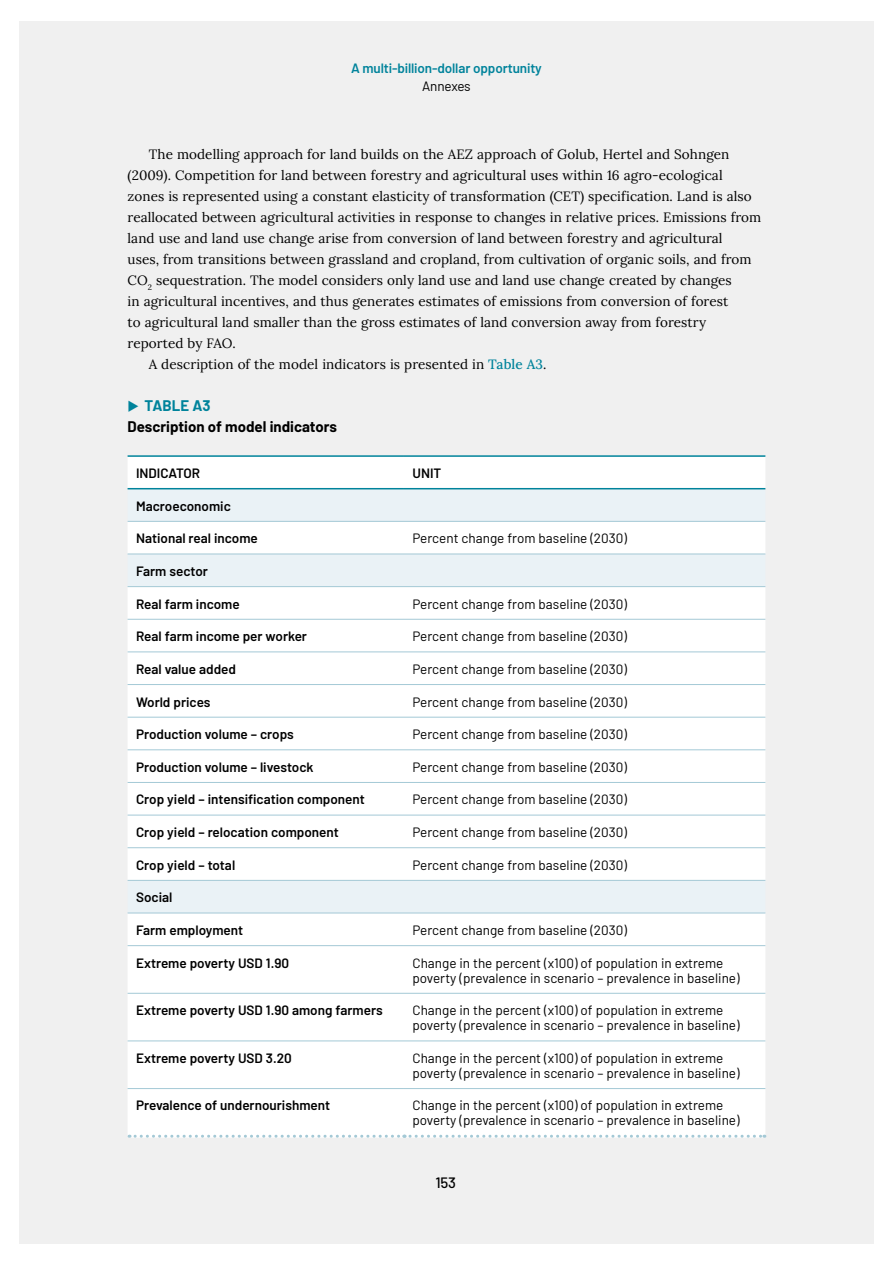
<style>
.page{position:relative;width:893px;height:1263px;background:#fff}
.page>*{position:absolute;margin:0;border:0;box-sizing:border-box;transform-origin:0 0}
.t1{font:700 15px "Barlow";color:#000}
.t2{font:700 15px "Barlow";color:#00839b}
.t3{font:500 15px "Barlow";color:#000}
.t4{font:13.5px "Lora";letter-spacing:.005em;color:#000}
.t5{font:13.5px/15px "Barlow";color:#000}
.t6{font:600 13.5px "Barlow";color:#000}
.t7{font:600 13.5px "Barlow";letter-spacing:-.01em;color:#00839b}
.t8{font:13.5px "Barlow";letter-spacing:-.02em;color:#000}
.s1{font-weight:500;color:#00839b}
</style>
<div class="page">
<div style="left:19px;top:21px;width:855px;height:1223px;background:#f0f0f0"></div>
<div style="left:128px;top:457px;width:637px;height:679px;background:#fff"></div>
<svg style="left:128px;top:489px;width:637px;height:424px;fill:#fff"></svg>
<hr style="left:128px;top:455px;width:276px;height:2px;background:#00839b">
<hr style="left:128px;top:488px;width:276px;height:1px;background:#00839b">
<hr style="left:128px;top:521px;width:276px;height:1px;background:#a4c9d6">
<hr style="left:404px;top:521px;width:361px;height:1px;background:#a4c9d6">
<hr style="left:128px;top:554px;width:276px;height:1px;background:#a4c9d6">
<hr style="left:404px;top:554px;width:361px;height:1px;background:#a4c9d6">
<hr style="left:128px;top:586px;width:276px;height:1px;background:#a4c9d6">
<hr style="left:404px;top:586px;width:361px;height:1px;background:#a4c9d6">
<hr style="left:128px;top:619px;width:276px;height:1px;background:#a4c9d6">
<hr style="left:404px;top:619px;width:361px;height:1px;background:#a4c9d6">
<hr style="left:128px;top:651px;width:276px;height:1px;background:#a4c9d6">
<hr style="left:404px;top:651px;width:361px;height:1px;background:#a4c9d6">
<hr style="left:128px;top:684px;width:276px;height:1px;background:#a4c9d6">
<hr style="left:404px;top:684px;width:361px;height:1px;background:#a4c9d6">
<hr style="left:128px;top:717px;width:276px;height:1px;background:#a4c9d6">
<hr style="left:404px;top:717px;width:361px;height:1px;background:#a4c9d6">
<hr style="left:128px;top:749px;width:276px;height:1px;background:#a4c9d6">
<hr style="left:404px;top:749px;width:361px;height:1px;background:#a4c9d6">
<hr style="left:128px;top:782px;width:276px;height:1px;background:#a4c9d6">
<hr style="left:404px;top:782px;width:361px;height:1px;background:#a4c9d6">
<hr style="left:128px;top:815px;width:276px;height:1px;background:#a4c9d6">
<hr style="left:404px;top:815px;width:361px;height:1px;background:#a4c9d6">
<hr style="left:128px;top:847px;width:276px;height:1px;background:#a4c9d6">
<hr style="left:404px;top:847px;width:361px;height:1px;background:#a4c9d6">
<hr style="left:128px;top:880px;width:276px;height:1px;background:#a4c9d6">
<hr style="left:404px;top:880px;width:361px;height:1px;background:#a4c9d6">
<hr style="left:128px;top:913px;width:276px;height:1px;background:#a4c9d6">
<hr style="left:404px;top:913px;width:361px;height:1px;background:#a4c9d6">
<hr style="left:128px;top:945px;width:276px;height:1px;background:#a4c9d6">
<hr style="left:404px;top:945px;width:361px;height:1px;background:#a4c9d6">
<hr style="left:128px;top:993px;width:276px;height:1px;background:#a4c9d6">
<hr style="left:404px;top:993px;width:361px;height:1px;background:#a4c9d6">
<hr style="left:128px;top:1040px;width:276px;height:1px;background:#a4c9d6">
<hr style="left:404px;top:1040px;width:361px;height:1px;background:#a4c9d6">
<hr style="left:128px;top:1088px;width:276px;height:1px;background:#a4c9d6">
<hr style="left:404px;top:1088px;width:361px;height:1px;background:#a4c9d6">
<hr style="left:404px;top:455px;width:361px;height:2px;background:#00839b">
<hr style="left:404px;top:488px;width:361px;height:1px;background:#00839b">
<svg style="left:129px;top:1135px;width:636px;height:3px"></svg>
<p class="t7" style="left:351px;top:58px;width:192px">A multi-billion-dollar opportunity</p>
<p class="t8" style="left:422px;top:76px;width:50px">Annexes</p>
<p class="t4" style="left:149px;top:144px;width:582px">The modelling approach for land builds on the AEZ approach of Golub, Hertel and Sohngen</p>
<p class="t4" style="left:128px;top:165px;width:597px">(2009). Competition for land between forestry and agricultural uses within 16 agro-ecological</p>
<p class="t4" style="left:128px;top:186px;width:626px">zones is represented using a constant elasticity of transformation (CET) specification. Land is also</p>
<p class="t4" style="left:128px;top:207px;width:635px">reallocated between agricultural activities in response to changes in relative prices. Emissions from</p>
<p class="t4" style="left:128px;top:228px;width:597px">land use and land use change arise from conversion of land between forestry and agricultural</p>
<p class="t4" style="left:128px;top:249px;width:625px">uses, from transitions between grassland and cropland, from cultivation of organic soils, and from</p>
<p class="t4" style="left:128px;top:270px;width:606px">CO<sub>2</sub> sequestration. The model considers only land use and land use change created by changes</p>
<p class="t4" style="left:128px;top:291px;width:602px">in agricultural incentives, and thus generates estimates of emissions from conversion of forest</p>
<p class="t4" style="left:128px;top:312px;width:580px">to agricultural land smaller than the gross estimates of land conversion away from forestry</p>
<p class="t4" style="left:128px;top:333px;width:110px">reported by FAO.</p>
<p class="t4" style="left:149px;top:354px;width:399px">A description of the model indicators is presented in <span class="s1">Table A3</span>.</p>
<p class="t2" style="left:145px;top:395px;width:67px">TABLE A3</p>
<p class="t1" style="left:128px;top:416px;width:211px">Description of model indicators</p>
<p class="t6" style="left:136px;top:463px;width:66px">INDICATOR</p>
<p class="t6" style="left:412px;top:463px;width:30px">UNIT</p>
<p class="t6" style="left:136px;top:496px;width:96px">Macroeconomic</p>
<p class="t6" style="left:136px;top:529px;width:123px">National real income</p>
<p class="t5" style="left:412px;top:530px;width:216px">Percent change from baseline (2030)</p>
<p class="t6" style="left:136px;top:561px;width:73px">Farm sector</p>
<p class="t6" style="left:136px;top:594px;width:105px">Real farm income</p>
<p class="t5" style="left:412px;top:595px;width:216px">Percent change from baseline (2030)</p>
<p class="t6" style="left:136px;top:626px;width:172px">Real farm income per worker</p>
<p class="t5" style="left:412px;top:628px;width:216px">Percent change from baseline (2030)</p>
<p class="t6" style="left:136px;top:659px;width:102px">Real value added</p>
<p class="t5" style="left:412px;top:660px;width:216px">Percent change from baseline (2030)</p>
<p class="t6" style="left:136px;top:692px;width:76px">World prices</p>
<p class="t5" style="left:412px;top:693px;width:216px">Percent change from baseline (2030)</p>
<p class="t6" style="left:136px;top:724px;width:159px">Production volume – crops</p>
<p class="t5" style="left:412px;top:726px;width:216px">Percent change from baseline (2030)</p>
<p class="t6" style="left:136px;top:757px;width:179px">Production volume – livestock</p>
<p class="t5" style="left:412px;top:758px;width:216px">Percent change from baseline (2030)</p>
<p class="t6" style="left:136px;top:790px;width:230px">Crop yield – intensification component</p>
<p class="t5" style="left:412px;top:791px;width:216px">Percent change from baseline (2030)</p>
<p class="t6" style="left:136px;top:822px;width:204px">Crop yield – relocation component</p>
<p class="t5" style="left:412px;top:824px;width:216px">Percent change from baseline (2030)</p>
<p class="t6" style="left:136px;top:855px;width:101px">Crop yield – total</p>
<p class="t5" style="left:412px;top:856px;width:216px">Percent change from baseline (2030)</p>
<p class="t6" style="left:136px;top:887px;width:38px">Social</p>
<p class="t6" style="left:136px;top:920px;width:109px">Farm employment</p>
<p class="t5" style="left:412px;top:921px;width:216px">Percent change from baseline (2030)</p>
<p class="t6" style="left:136px;top:953px;width:155px">Extreme poverty USD 1.90</p>
<p class="t5" style="left:412px;top:954px;width:329px">Change in the percent (x100) of population in extreme poverty (prevalence in scenario – prevalence in baseline)</p>
<p class="t6" style="left:136px;top:1000px;width:248px">Extreme poverty USD 1.90 among farmers</p>
<p class="t5" style="left:412px;top:1002px;width:329px">Change in the percent (x100) of population in extreme poverty (prevalence in scenario – prevalence in baseline)</p>
<p class="t6" style="left:136px;top:1048px;width:157px">Extreme poverty USD 3.20</p>
<p class="t5" style="left:412px;top:1049px;width:329px">Change in the percent (x100) of population in extreme poverty (prevalence in scenario – prevalence in baseline)</p>
<p class="t6" style="left:136px;top:1096px;width:196px">Prevalence of undernourishment</p>
<p class="t5" style="left:412px;top:1097px;width:329px">Change in the percent (x100) of population in extreme poverty (prevalence in scenario – prevalence in baseline)</p>
<p class="t3" style="left:435px;top:1172px;width:22px">153</p>
</div>
